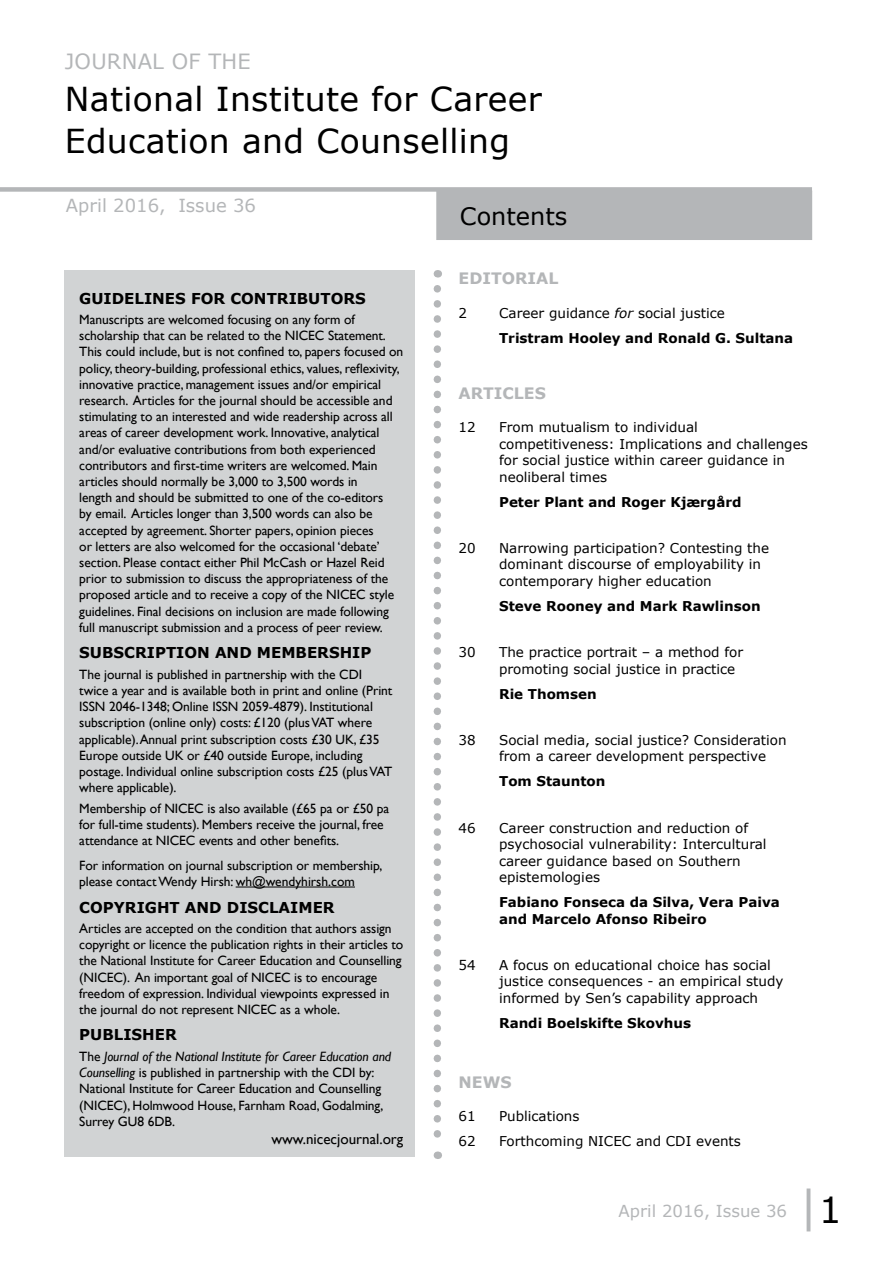
<style>
.page{position:relative;width:893px;height:1263px;background:#fff}
.page>*{position:absolute;margin:0;border:0;box-sizing:border-box;transform-origin:0 0}
.t1{font:45px "Verdana";color:#b4b6b8}
.t2{font:33px/42px "Verdana";letter-spacing:.01em;color:#000}
.t3{font:24px "Verdana";color:#000}
.t4{font:21px "Verdana";letter-spacing:.01em;color:#b4b6b8}
.t5{font:18px "Verdana";color:#b4b6b8}
.t6{font:16.5px "Verdana";color:#b4b6b8}
.t7{font:700 15.75px "Verdana";color:#b4b6b8}
.t8{font:700 15px "Verdana";color:#000}
.t9{font:15px "Gill Sans";color:#000}
.t10{font:13.5px/16.2px "Gill Sans";letter-spacing:-.005em;color:#000}
.t11{font:13.5px/16.5px "Verdana";color:#000}
.t12{font:700 13.5px/25px "Verdana";color:#000}
.s1{font-style:italic}
.s2{font-weight:400}
.s3{font-weight:400;font-style:italic}
.s4{font-size:36px;color:#000}
</style>
<div class="page">
<div style="left:64px;top:270px;width:351px;height:887px;background:#d1d3d4"></div>
<svg style="left:434px;top:289px;width:7px;height:870px"></svg>
<div style="left:0;top:187px;width:812px;height:5px;background:#b4b6b8"></div>
<div style="left:436px;top:191px;width:376px;height:49px;background:#b4b6b8"></div>
<hr style="left:236px;top:887px;width:119px;height:1px;background:#000">
<h3 class="t4" style="left:65px;top:47px;width:187px">JOURNAL OF THE</h3>
<h2 class="t2" style="left:65px;top:78px;width:479px">National Institute for Career<br>Education and Counselling</h2>
<h3 class="t5" style="left:66px;top:193px;width:192px">April 2016, Issue 36</h3>
<p class="t8" style="left:79px;top:287px;width:288px">GUIDELINES FOR CONTRIBUTORS</p>
<p class="t10" style="left:79px;top:312px;width:326px">Manuscripts are welcomed focusing on any form of scholarship that can be related to the NICEC Statement.<br>This could include, but is not confined to, papers focused on policy, theory-building, professional ethics, values, reflexivity, innovative practice, management issues and/or empirical research. Articles for the journal should be accessible and stimulating to an interested and wide readership across all areas of career development work. Innovative, analytical and/or evaluative contributions from both experienced contributors and first-time writers are welcomed. Main articles should normally be 3,000 to 3,500 words in<br>length and should be submitted to one of the co-editors<br>by email. Articles longer than 3,500 words can also be accepted by agreement. Shorter papers, opinion pieces<br>or letters are also welcomed for the occasional ‘debate’ section. Please contact either Phil McCash or Hazel Reid prior to submission to discuss the appropriateness of the proposed article and to receive a copy of the NICEC style guidelines. Final decisions on inclusion are made following full manuscript submission and a process of peer review.</p>
<p class="t8" style="left:79px;top:642px;width:294px">SUBSCRIPTION AND MEMBERSHIP</p>
<p class="t10" style="left:79px;top:666px;width:315px">The journal is published in partnership with the CDI twice a year and is available both in print and online (Print ISSN 2046-1348; Online ISSN 2059-4879). Institutional subscription (online only) costs: £120 (plus VAT where applicable). Annual print subscription costs £30 UK, £35<br>Europe outside UK or £40 outside Europe, including postage. Individual online subscription costs £25 (plus VAT where applicable).</p>
<p class="t10" style="left:79px;top:800px;width:311px">Membership of NICEC is also available (£65 pa or £50 pa for full-time students). Members receive the journal, free attendance at NICEC events and other benefits.</p>
<p class="t10" style="left:79px;top:857px;width:304px">For information on journal subscription or membership, please contact Wendy Hirsh: wh@wendyhirsh.com</p>
<p class="t8" style="left:79px;top:896px;width:257px">COPYRIGHT AND DISCLAIMER</p>
<p class="t10" style="left:79px;top:920px;width:326px">Articles are accepted on the condition that authors assign copyright or licence the publication rights in their articles to the National Institute for Career Education and Counselling (NICEC). An important goal of NICEC is to encourage freedom of expression. Individual viewpoints expressed in the journal do not represent NICEC as a whole.</p>
<p class="t8" style="left:79px;top:1024px;width:99px">PUBLISHER</p>
<p class="t10" style="left:79px;top:1048px;width:313px">The <span class="s1">Journal of the National Institute for Career Education and Counselling</span> is published in partnership with the CDI by:<br>National Institute for Career Education and Counselling (NICEC), Holmwood House, Farnham Road, Godalming, Surrey GU8 6DB.</p>
<p class="t9" style="left:271px;top:1130px;width:133px">www.nicecjournal.org</p>
<h3 class="t3" style="left:460px;top:199px;width:109px">Contents</h3>
<p class="t7" style="left:459px;top:267px;width:101px">EDITORIAL</p>
<p class="t11" style="left:459px;top:305px;width:10px">2</p>
<p class="t12" style="left:499px;top:300px;width:296px"><span class="s2">Career guidance</span> <span class="s3">for</span> <span class="s2">social justice<br></span>Tristram Hooley and Ronald G. Sultana</p>
<p class="t7" style="left:459px;top:382px;width:89px">ARTICLES</p>
<p class="t11" style="left:459px;top:419px;width:19px">12</p>
<p class="t11" style="left:499px;top:419px;width:310px">From mutualism to individual competitiveness: Implications and challenges for social justice within career guidance in neoliberal times</p>
<p class="t12" style="left:499px;top:489px;width:244px">Peter Plant and Roger Kjærgård</p>
<p class="t11" style="left:459px;top:539px;width:19px">20</p>
<p class="t11" style="left:499px;top:539px;width:272px">Narrowing participation? Contesting the dominant discourse of employability in contemporary higher education</p>
<p class="t12" style="left:499px;top:593px;width:263px">Steve Rooney and Mark Rawlinson</p>
<p class="t11" style="left:459px;top:644px;width:19px">30</p>
<p class="t11" style="left:499px;top:644px;width:245px">The practice portrait – a method for promoting social justice in practice</p>
<p class="t12" style="left:499px;top:681px;width:99px">Rie Thomsen</p>
<p class="t11" style="left:459px;top:731px;width:19px">38</p>
<p class="t11" style="left:499px;top:731px;width:289px">Social media, social justice? Consideration from a career development perspective</p>
<p class="t12" style="left:499px;top:769px;width:108px">Tom Staunton</p>
<p class="t11" style="left:459px;top:819px;width:19px">46</p>
<p class="t11" style="left:499px;top:819px;width:269px">Career construction and reduction of psychosocial vulnerability: Intercultural career guidance based on Southern epistemologies</p>
<p class="t12" style="left:499px;top:894px;width:282px;line-height:16.5px">Fabiano Fonseca da Silva, Vera Paiva and Marcelo Afonso Ribeiro</p>
<p class="t11" style="left:459px;top:956px;width:19px">54</p>
<p class="t11" style="left:499px;top:956px;width:286px">A focus on educational choice has social justice consequences - an empirical study informed by Sen’s capability approach</p>
<p class="t12" style="left:499px;top:1010px;width:194px">Randi Boelskifte Skovhus</p>
<p class="t7" style="left:459px;top:1071px;width:55px">NEWS</p>
<p class="t11" style="left:459px;top:1108px;width:19px">61</p>
<p class="t11" style="left:499px;top:1108px;width:82px">Publications</p>
<p class="t11" style="left:459px;top:1133px;width:19px">62</p>
<p class="t11" style="left:499px;top:1133px;width:243px">Forthcoming NICEC and CDI events</p>
<p class="t6" style="left:619px;top:1200px;width:170px">April 2016, Issue 36</p>
<h1 class="t1" style="left:798px;top:1175px;width:45px">|<span class="s4">1</span></h1>
</div>
